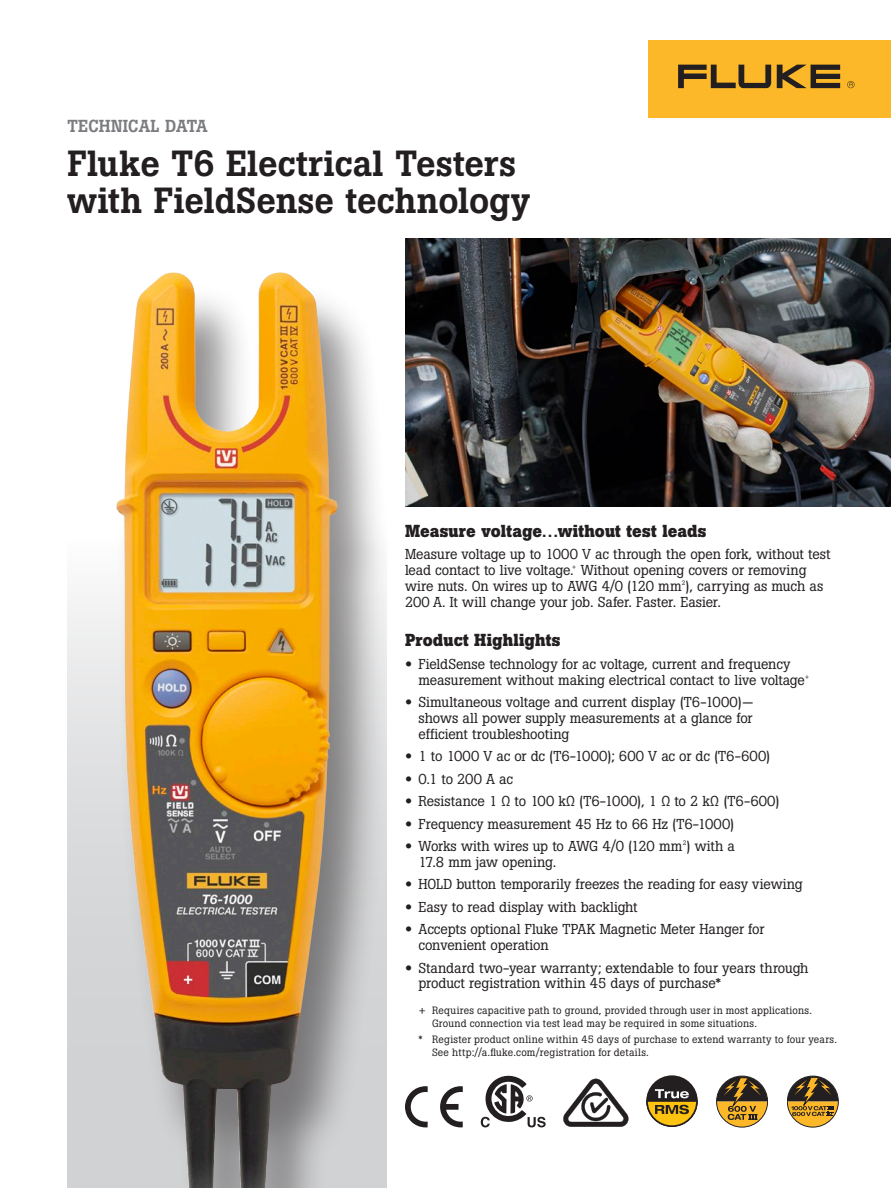
<style>
.page{position:relative;width:891px;height:1188px;background:#fff}
.page>*{position:absolute;margin:0;border:0;box-sizing:border-box;transform-origin:0 0}
.t1{font:500 36px/37.5px "Boton Pro";letter-spacing:-.005em;color:#231f20}
.t2{font:700 17.25px "Boton Pro";letter-spacing:.01em;color:#231f20}
.t3{font:500 17.25px "Boton Pro";color:#7a7c7f}
.t4{font:14.25px/15.8px "Boton Pro";letter-spacing:-.01em;color:#231f20}
.t5{font:10.5px/12.6px "Boton Pro";letter-spacing:.02em;color:#231f20}
.s1{font-family:"Helvetica Neue LT Std";font-weight:700;font-stretch:expanded}
</style>
<div class="page">
<div style="left:648px;top:40px;width:243px;height:78px;background:#fcb828"></div>
<svg style="left:777px;top:65px;width:63px;height:23px"></svg>
<svg style="left:678px;top:65px;width:93px;height:23px"></svg>
<svg style="left:847px;top:81px;width:8px;height:7px"></svg>
<div style="left:68px;top:540px;width:319px;height:648px;background:linear-gradient(to bottom,#f3f3f3,#c8c9cc)"></div>
<img style="left:405px;top:239px;width:486px;height:268px">
<div style="left:111px;top:282px;width:285px;height:906px;background:#231f20;opacity:.5"></div>
<img style="left:116px;top:272px;width:222px;height:916px">
<svg style="left:563px;top:1078px;width:65px;height:49px"></svg>
<svg style="left:405px;top:1086px;width:23px;height:41px"></svg>
<svg style="left:440px;top:1086px;width:23px;height:41px"></svg>
<svg style="left:717px;top:1076px;width:50px;height:51px"></svg>
<svg style="left:787px;top:1076px;width:51px;height:51px"></svg>
<div style="left:647px;top:1076px;width:50px;height:50px;background:#231f20;border-radius:50%"></div>
<svg style="left:646px;top:1089px;width:52px;height:38px"></svg>
<svg style="left:481px;top:1076px;width:65px;height:51px"></svg>
<p class="t3" style="left:68px;top:115px;width:142px">TECHNICAL DATA</p>
<h1 class="t1" style="left:68px;top:144px;width:464px">Fluke T6 Electrical Testers with FieldSense technology</h1>
<p class="t2" style="left:405px;top:520px;width:303px">Measure voltage…without test leads</p>
<p class="t4" style="left:405px;top:547px;width:427px">Measure voltage up to 1000 V ac through the open fork, without test lead contact to live voltage.<sup>+</sup> Without opening covers or removing wire nuts. On wires up to AWG 4/0 (120 mm<sup>2</sup>), carrying as much as 200 A. It will change your job. Safer. Faster. Easier.</p>
<p class="t2" style="left:405px;top:629px;width:157px">Product Highlights</p>
<p class="t4" style="left:419px;top:656px;width:393px;text-indent:-14px"><span class="s1">•</span> FieldSense technology for ac voltage, current and frequency measurement without making electrical contact to live voltage<sup>+</sup></p>
<p class="t4" style="left:419px;top:694px;width:336px;text-align:justify;text-indent:-14px"><span class="s1">•</span> Simultaneous voltage and current display (T6-1000)— shows all power supply measurements at a glance for efficient troubleshooting</p>
<p class="t4" style="left:405px;top:748px;width:367px"><span class="s1">•</span> 1 to 1000 V ac or dc (T6-1000); 600 V ac or dc (T6-600)</p>
<p class="t4" style="left:405px;top:771px;width:110px"><span class="s1">•</span> 0.1 to 200 A ac</p>
<p class="t4" style="left:405px;top:793px;width:376px"><span class="s1">•</span> Resistance 1 Ω to 100 kΩ (T6-1000), 1 Ω to 2 kΩ (T6-600)</p>
<p class="t4" style="left:405px;top:816px;width:331px"><span class="s1">•</span> Frequency measurement 45 Hz to 66 Hz (T6-1000)</p>
<p class="t4" style="left:419px;top:838px;width:318px;text-indent:-14px"><span class="s1">•</span> Works with wires up to AWG 4/0 (120 mm<sup>2</sup>) with a<br>17.8 mm jaw opening.</p>
<p class="t4" style="left:405px;top:877px;width:399px"><span class="s1">•</span> HOLD button temporarily freezes the reading for easy viewing</p>
<p class="t4" style="left:405px;top:899px;width:234px"><span class="s1">•</span> Easy to read display with backlight</p>
<p class="t4" style="left:419px;top:922px;width:347px;text-indent:-14px"><span class="s1">•</span> Accepts optional Fluke TPAK Magnetic Meter Hanger for convenient operation</p>
<p class="t4" style="left:419px;top:960px;width:392px;text-indent:-14px"><span class="s1">•</span> Standard two-year warranty; extendable to four years through product registration within 45 days of purchase*</p>
<p class="t5" style="left:432px;top:1005px;width:382px;text-indent:-14px">+ Requires capacitive path to ground, provided through user in most applications.<br>Ground connection via test lead may be required in some situations.</p>
<p class="t5" style="left:432px;top:1033px;width:406px;text-indent:-14px">* Register product online within 45 days of purchase to extend warranty to four years.<br>See http://a.fluke.com/registration for details.</p>
</div>
